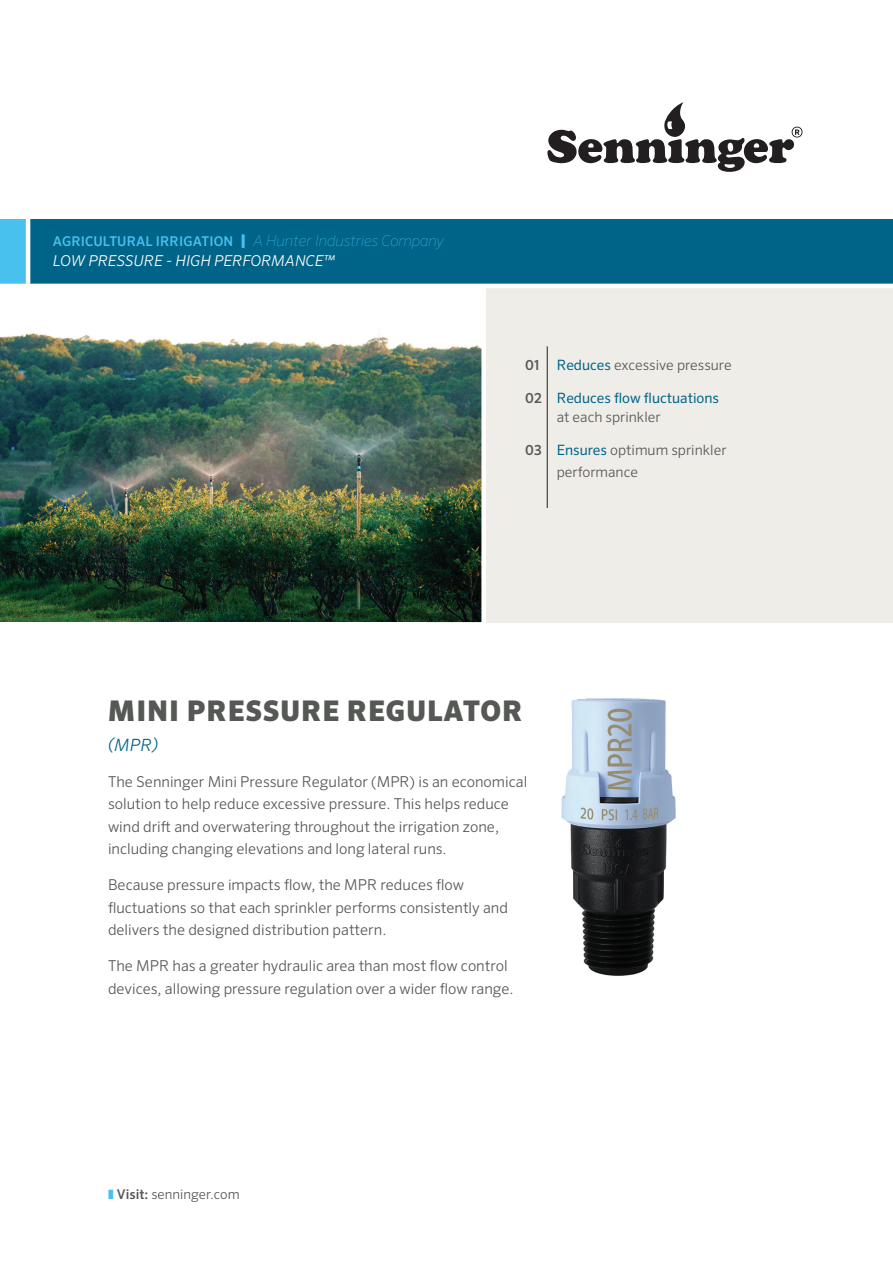
<style>
.page{position:relative;width:893px;height:1263px;background:#fff}
.page>*{position:absolute;margin:0;border:0;box-sizing:border-box;transform-origin:0 0}
.t1{font:900 28.5px "Sero Pro";letter-spacing:.03em;color:#565855}
.t2{font:italic 300 16.95px "Sero Pro";color:#006489}
.t3{font:300 15px/22.5px "Sero Pro";color:#565855}
.t4{font:italic 300 15px/19.5px "Sero Pro";color:#fff}
.t5{font:300 14.25px/21.6px "Sero Pro";color:#565855}
.t6{font:14.25px/19.5px "Sero Pro";color:#006489}
.t7{font:300 13.5px "Sero Pro";color:#565855}
.s1{font-weight:500;font-style:normal;font-size:13.5px;color:#48c1ef}
.s2{font-weight:900;font-style:normal;color:#48c1ef}
.s3{font-weight:100;color:#48c1ef}
.s4{font-weight:500;font-size:13.8px}
.s5{font-weight:400;color:#006489}
.s6{font-weight:500;font-size:13.8px;color:#565855}
.s7{font-weight:300;color:#565855}
.s8{color:#48c1ef}
.s9{font-weight:500}
</style>
<div class="page">
<div style="left:427px;top:288px;width:466px;height:334px;background:#efede8"></div>
<img style="left:0;top:288px;width:481px;height:334px">
<hr style="left:547px;top:346px;width:1px;height:162px;background:#231f20">
<div style="left:0;top:219px;width:893px;height:65px;background:#006489"></div>
<div style="left:0;top:219px;width:29px;height:65px;background:#48c1ef"></div>
<hr style="left:26px;top:217px;width:4px;height:67px;background:#fff">
<div style="left:481px;top:288px;width:5px;height:337px;background:#fff"></div>
<svg style="left:547px;top:102px;width:255px;height:70px"></svg>
<img style="left:561px;top:698px;width:115px;height:278px">
<p class="t4" style="left:53px;top:231px;width:393px"><span class="s1">AGRICULTURAL IRRIGATION</span> <span class="s2">|</span> <span class="s3">A Hunter Industries Company<br></span>LOW PRESSURE - HIGH PERFORMANCE™</p>
<p class="t5" style="left:525px;top:353px;width:208px"><span class="s4">01</span> <span class="s5">Reduces</span> excessive pressure</p>
<p class="t6" style="left:557px;top:388px;width:164px;text-indent:-32px"><span class="s6">02</span> Reduces flow fluctuations <span class="s7">at each sprinkler</span></p>
<p class="t5" style="left:557px;top:439px;width:171px;text-indent:-31px"><span class="s4">03</span> <span class="s5">Ensures</span> optimum sprinkler performance</p>
<h1 class="t1" style="left:107px;top:693px;width:417px">MINI PRESSURE REGULATOR</h1>
<p class="t2" style="left:108px;top:735px;width:51px">(MPR)</p>
<p class="t3" style="left:108px;top:770px;width:421px">The Senninger Mini Pressure Regulator (MPR) is an economical solution to help reduce excessive pressure. This helps reduce wind drift and overwatering throughout the irrigation zone, including changing elevations and long lateral runs.</p>
<p class="t3" style="left:108px;top:873px;width:401px">Because pressure impacts flow, the MPR reduces flow fluctuations so that each sprinkler performs consistently and delivers the designed distribution pattern.</p>
<p class="t3" style="left:108px;top:954px;width:407px">The MPR has a greater hydraulic area than most flow control devices, allowing pressure regulation over a wider flow range.</p>
<p class="t7" style="left:108px;top:1186px;width:133px"><span class="s8">❚</span> <span class="s9">Visit:</span> senninger.com</p>
</div>
